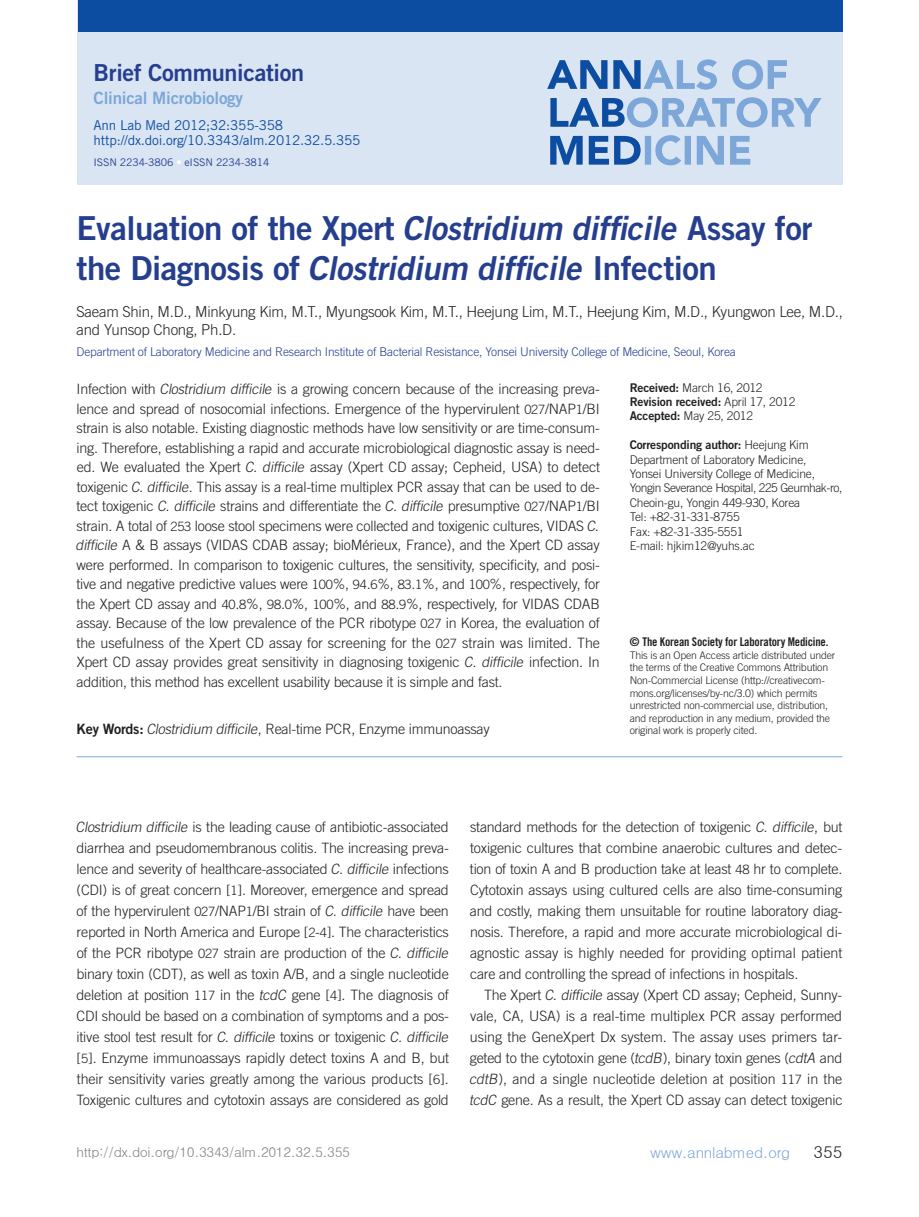
<style>
.page{position:relative;width:919px;height:1217px;background:#fff}
.page>*{position:absolute;margin:0;border:0;box-sizing:border-box;transform-origin:0 0}
.t1{font:33px/39.6px "Trade Gothic LT Std Bd 2";letter-spacing:-.015em;color:#253f8e}
.t2{font:23.4px "Trade Gothic LT Std Bd 2";letter-spacing:-.015em;color:#253f8e}
.t3{font:16.95px "Trade Gothic LT Std Bd 2";letter-spacing:-.015em;color:#7ca7d8}
.t4{font:16.5px "Dotum";color:#231f20}
.t5{font:300 15px/18px "Trade Gothic LT Std";letter-spacing:-.02em;color:#231f20}
.t6{font:15px "Dotum";letter-spacing:-.02em;color:#7ca7d8}
.t7{font:300 14.25px/21px "Trade Gothic LT Std";letter-spacing:-.015em;color:#231f20}
.t8{font:13.5px/15px "Trade Gothic LT Std";letter-spacing:-.015em;color:#0d4da1}
.t9{font:13.5px "Dotum";letter-spacing:-.03em;color:#808285}
.t10{font:300 12px/14.4px "Trade Gothic LT Std";letter-spacing:-.015em;color:#231f20}
.t11{font:300 12px "Trade Gothic LT Std";letter-spacing:-.015em;color:#253f8e}
.t12{font:12px "Trade Gothic LT Std Bd 2";letter-spacing:-.015em;color:#231f20}
.t13{font:12px "Trade Gothic LT Std Bd Cn 20";letter-spacing:-.015em;color:#231f20}
.t14{font:300 10.5px/12.6px "Trade Gothic LT Std";letter-spacing:-.015em;color:#231f20}
.t15{font:10.5px "Trade Gothic LT Std";letter-spacing:-.015em;color:#253f8e}
.s1{color:#fff}
.s2{font-style:italic}
.s3{font-size:12.75px}
.s4{font-family:"Trade Gothic LT Std Bd 2";font-weight:400}
.s5{font-family:"Trade Gothic LT Std";font-weight:300}
.s6{font-family:"Trade Gothic LT Std Bd 2"}
</style>
<div class="page">
<div style="left:77px;top:0;width:765px;height:185px;background:#dae5f4"></div>
<div style="left:78px;top:0;width:764px;height:32px;background:#0d4da1"></div>
<svg style="left:550px;top:135px;width:200px;height:30px"></svg>
<svg style="left:550px;top:97px;width:271px;height:30px"></svg>
<svg style="left:547px;top:59px;width:239px;height:31px"></svg>
<hr style="left:77px;top:756px;width:765px;height:1px;background:#7ca7d8">
<h2 class="t2" style="left:94px;top:58px;width:212px">Brief Communication</h2>
<p class="t3" style="left:94px;top:87px;width:151px">Clinical Microbiology</p>
<p class="t8" style="left:94px;top:118px;width:268px">Ann Lab Med 2012;32:355-358 http://dx.doi.org/10.3343/alm.2012.32.5.355</p>
<p class="t15" style="left:94px;top:156px;width:177px">ISSN 2234-3806 <span class="s1">•</span> eISSN 2234-3814</p>
<h1 class="t1" style="left:77px;top:208px;width:737px">Evaluation of the Xpert <span class="s2">Clostridium difficile</span> Assay for the Diagnosis of <span class="s2">Clostridium difficile</span> Infection</h1>
<p class="t5" style="left:77px;top:302px;width:767px">Saeam Shin, M.D., Minkyung Kim, M.T., Myungsook Kim, M.T., Heejung Lim, M.T., Heejung Kim, M.D., Kyungwon Lee, M.D., and Yunsop Chong, Ph.D.</p>
<p class="t11" style="left:77px;top:345px;width:660px">Department of Laboratory Medicine and Research Institute of Bacterial Resistance, Yonsei University College of Medicine, Seoul, Korea</p>
<p class="t7" style="left:76px;top:379px;width:527px;line-height:19.5px">Infection with <span class="s2">Clostridium difficile</span> is a growing concern because of the increasing preva&shy;lence and spread of nosocomial infections. Emergence of the hypervirulent <span class="s3">027</span>/NAP<span class="s3">1</span>/BI strain is also notable. Existing diagnostic methods have low sensitivity or are time-consum&shy;ing. Therefore, establishing a rapid and accurate microbiological diagnostic assay is need&shy;ed. We evaluated the Xpert <span class="s2">C. difficile</span> assay (Xpert CD assay; Cepheid, USA) to detect toxigenic <span class="s2">C.difficile</span>. This assay is a real-time multiplex PCR assay that can be used to de&shy;tect toxigenic <span class="s2">C.difficile</span> strains and differentiate the <span class="s2">C.difficile</span> presumptive <span class="s3">027</span>/NAP<span class="s3">1</span>/BI strain. A total of <span class="s3">253</span> loose stool specimens were collected and toxigenic cultures, VIDAS <span class="s2">C. difficile</span> A &amp; B assays (VIDAS CDAB assay; bioMérieux, France), and the Xpert CD assay were performed. In comparison to toxigenic cultures, the sensitivity, specificity, and posi&shy;tive and negative predictive values were <span class="s3">100</span>%, <span class="s3">94</span>.<span class="s3">6</span>%, <span class="s3">83</span>.<span class="s3">1</span>%, and <span class="s3">100</span>%, respectively, for the Xpert CD assay and <span class="s3">40</span>.<span class="s3">8</span>%, <span class="s3">98</span>.<span class="s3">0</span>%, <span class="s3">100</span>%, and <span class="s3">88</span>.<span class="s3">9</span>%, respectively, for VIDAS CDAB assay. Because of the low prevalence of the PCR ribotype <span class="s3">027</span> in Korea, the evaluation of the usefulness of the Xpert CD assay for screening for the <span class="s3">027</span> strain was limited. The Xpert CD assay provides great sensitivity in diagnosing toxigenic <span class="s2">C. difficile</span> infection. In addition, this method has excellent usability because it is simple and fast.</p>
<p class="t7" style="left:76px;top:718px;width:415px"><span class="s4">Key Words:</span> <span class="s2">Clostridiumdifficile</span>, Real-time PCR, Enzyme immunoassay</p>
<p class="t10" style="left:629px;top:380px;width:134px"><span class="s4">Received:</span> March 16, 2012</p>
<p class="t12" style="left:629px;top:394px;width:167px">Revision received: <span class="s5">April 17, 2012</span></p>
<p class="t10" style="left:629px;top:408px;width:125px"><span class="s4">Accepted:</span> May 25, 2012</p>
<p class="t12" style="left:629px;top:437px;width:180px">Corresponding author: <span class="s5">Heejung Kim</span></p>
<p class="t10" style="left:629px;top:452px;width:214px">Department of Laboratory Medicine,<br>Yonsei University College of Medicine,<br>Yongin Severance Hospital, 225 Geumhak-ro,<br>Cheoin-gu, Yongin 449-930, Korea<br>Tel: +82-31-331-8755<br>Fax: +82-31-335-5551<br>E-mail: hjkim12@yuhs.ac</p>
<p class="t13" style="left:629px;top:634px;width:200px"><span class="s6">©</span> The Korean Society for Laboratory Medicine.</p>
<p class="t14" style="left:629px;top:648px;width:207px">This is an Open Access article distributed under the terms of the Creative Commons Attribution Non-Commercial License (http://creativecom&shy;mons.org/licenses/by-nc/3.0) which permits unrestricted non-commercial use, distribution, and reproduction in any medium, provided the original work is properly cited.</p>
<p class="t7" style="left:76px;top:815px;width:376px"><span class="s2">Clostridium difficile</span> is the leading cause of antibiotic-associated diarrhea and pseudomembranous colitis. The increasing preva&shy;lence and severity of healthcare-associated <span class="s2">C.difficile</span> infections (CDI) is of great concern [<span class="s3">1</span>]. Moreover, emergence and spread of the hypervirulent <span class="s3">027</span>/NAP<span class="s3">1</span>/BI strain of <span class="s2">C.difficile</span> have been reported in North America and Europe [<span class="s3">2</span>-<span class="s3">4</span>]. The characteristics of the PCR ribotype <span class="s3">027</span> strain are production of the <span class="s2">C. difficile </span>binary toxin (CDT), as well as toxin A/B, and a single nucleotide deletion at position <span class="s3">117</span> in the <span class="s2">tcdC</span> gene [<span class="s3">4</span>]. The diagnosis of CDI should be based on a combination of symptoms and a pos&shy;itive stool test result for <span class="s2">C. difficile</span> toxins or toxigenic <span class="s2">C. difficile </span>[<span class="s3">5</span>]. Enzyme immunoassays rapidly detect toxins A and B, but their sensitivity varies greatly among the various products [<span class="s3">6</span>].<br>Toxigenic cultures and cytotoxin assays are considered as gold</p>
<p class="t7" style="left:470px;top:815px;width:374px;text-align:justify">standard methods for the detection of toxigenic <span class="s2">C. difficile</span>, but toxigenic cultures that combine anaerobic cultures and detec&shy;tion of toxin A and B production take at least <span class="s3">48</span> hr to complete.<br>Cytotoxin assays using cultured cells are also time-consuming and costly, making them unsuitable for routine laboratory diag&shy;nosis. Therefore, a rapid and more accurate microbiological di&shy;agnostic assay is highly needed for providing optimal patient care and controlling the spread of infections in hospitals.</p>
<p class="t7" style="left:469px;top:983px;width:375px;text-align:justify;text-indent:15px">The Xpert <span class="s2">C.difficile</span> assay (Xpert CD assay; Cepheid, Sunny&shy;vale, CA, USA) is a real-time multiplex PCR assay performed using the GeneXpert Dx system. The assay uses primers tar&shy;geted to the cytotoxin gene (<span class="s2">tcdB</span>), binary toxin genes (<span class="s2">cdtA</span> and <span class="s2">cdtB</span>), and a single nucleotide deletion at position <span class="s3">117</span> in the <span class="s2">tcdC</span> gene. As a result, the Xpert CD assay can detect toxigenic</p>
<p class="t9" style="left:77px;top:1145px;width:275px">http://dx.doi.org/10.3343/alm.2012.32.5.355</p>
<p class="t6" style="left:650px;top:1144px;width:142px">www.annlabmed.org</p>
<p class="t4" style="left:813px;top:1143px;width:30px">355</p>
</div>
